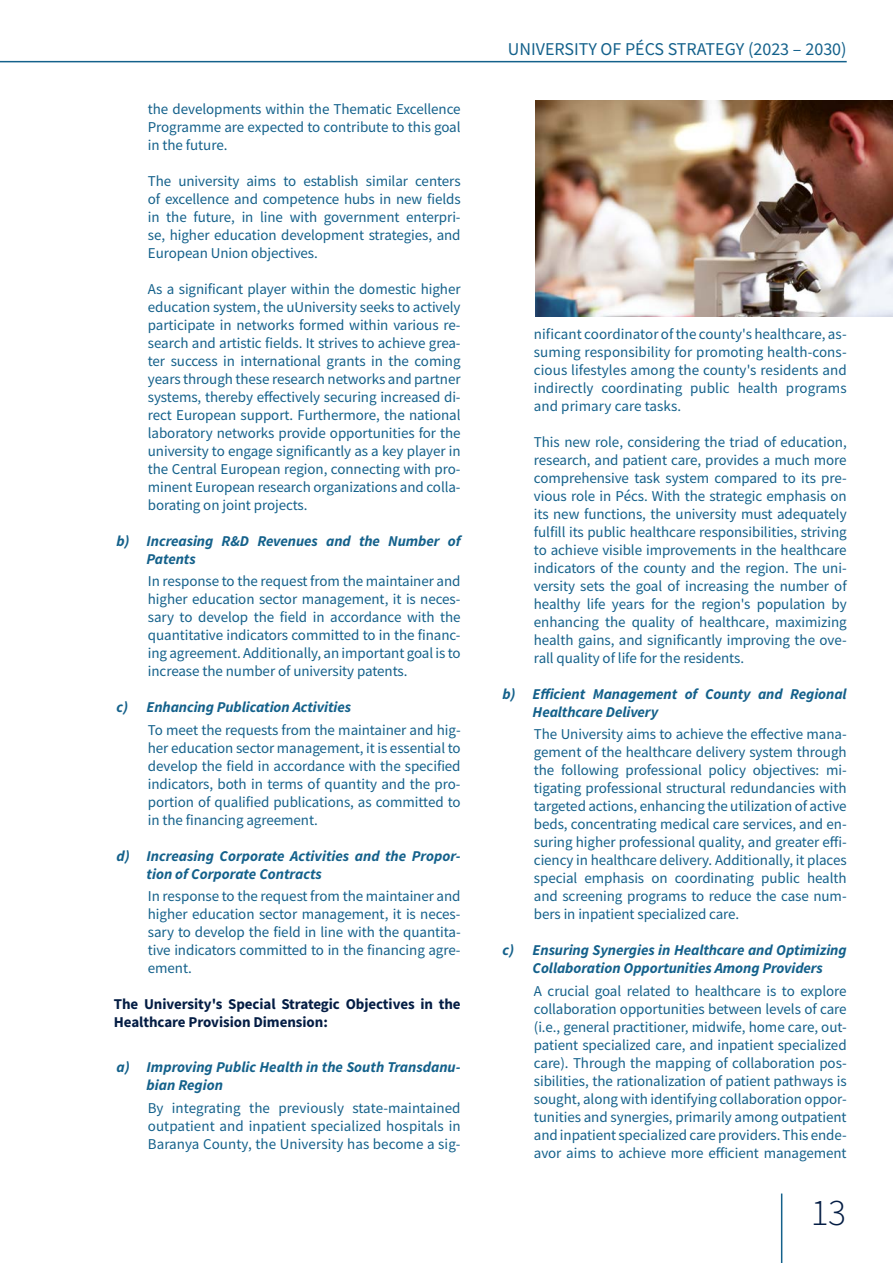
<style>
.page{position:relative;width:893px;height:1263px;background:#fff}
.page>*{position:absolute;margin:0;border:0;box-sizing:border-box;transform-origin:0 0}
.t1{font:300 37.5px "Source Sans Pro";color:#041d44}
.t2{font:18px "Source Sans Pro";color:#14618b}
.t3{font:15px/18px "Source Sans Pro";letter-spacing:-.005em;color:#14618b;text-align:justify}
.t4{font:italic 700 15px/18px "Source Sans Pro";letter-spacing:-.005em;color:#14618b}
.t5{font:700 15px/18px "Source Sans Pro";letter-spacing:-.005em;color:#041d44}
</style>
<div class="page">
<hr style="left:0;top:61px;width:847px;height:1px;background:#14618b">
<img style="left:536px;top:100px;width:357px;height:216px">
<hr style="left:781px;top:1193px;width:1px;height:70px;background:#14618b">
<p class="t3" style="left:148px;top:100px;width:314px">the developments within the Thematic Excellence Programme are expected to contribute to this goal in the future.</p>
<p class="t3" style="left:148px;top:172px;width:314px">The university aims to establish similar centers of excellence and competence hubs in new fields in the future, in line with government enterpri&shy;se, higher education development strategies, and European Union objectives.</p>
<p class="t3" style="left:148px;top:280px;width:314px">As a significant player within the domestic higher education system, the uUniversity seeks to actively participate in networks formed within various re&shy;search and artistic fields. It strives to achieve grea&shy;ter success in international grants in the coming years through these research networks and partner systems, thereby effectively securing increased di&shy;rect European support. Furthermore, the national laboratory networks provide opportunities for the university to engage significantly as a key player in the Central European region, connecting with pro&shy;minent European research organizations and colla&shy;borating on joint projects.</p>
<p class="t4" style="left:147px;top:531px;width:316px;text-indent:-30px">b) Increasing R&amp;D Revenues and the Number of<br>Patents</p>
<p class="t3" style="left:148px;top:572px;width:314px">In response to the request from the maintainer and higher education sector management, it is neces&shy;sary to develop the field in accordance with the quantitative indicators committed to in the financ&shy;ing agreement. Additionally, an important goal is to increase the number of university patents.</p>
<p class="t4" style="left:117px;top:698px;width:236px">c) Enhancing Publication Activities</p>
<p class="t3" style="left:148px;top:721px;width:314px">To meet the requests from the maintainer and hig&shy;her education sector management, it is essential to develop the field in accordance with the specified indicators, both in terms of quantity and the pro&shy;portion of qualified publications, as committed to in the financing agreement.</p>
<p class="t4" style="left:147px;top:846px;width:316px;text-indent:-30px">d) Increasing Corporate Activities and the Propor&shy;tion of Corporate Contracts</p>
<p class="t3" style="left:148px;top:887px;width:314px">In response to the request from the maintainer and higher education sector management, it is neces&shy;sary to develop the field in line with the quantita&shy;tive indicators committed to in the financing agre&shy;ement.</p>
<p class="t5" style="left:114px;top:995px;width:348px">The University's Special Strategic Objectives in the<br>Healthcare Provision Dimension:</p>
<p class="t4" style="left:147px;top:1058px;width:316px;text-indent:-30px">a) Improving Public Health in the South Transdanu&shy;bian Region</p>
<p class="t3" style="left:148px;top:1099px;width:314px">By integrating the previously state-maintained outpatient and inpatient specialized hospitals in Baranya County, the University has become a sig-</p>
<p class="t2" style="left:508px;top:38px;width:340px">UNIVERSITY OF PÉCS STRATEGY (2023 – 2030)</p>
<p class="t3" style="left:534px;top:325px;width:314px">nificant coordinator of the county's healthcare, as&shy;suming responsibility for promoting health-cons&shy;cious lifestyles among the county's residents and indirectly coordinating public health programs and primary care tasks.</p>
<p class="t3" style="left:534px;top:433px;width:314px">This new role, considering the triad of education, research, and patient care, provides a much more comprehensive task system compared to its pre&shy;vious role in Pécs. With the strategic emphasis on its new functions, the university must adequately fulfill its public healthcare responsibilities, striving to achieve visible improvements in the healthcare indicators of the county and the region. The uni&shy;versity sets the goal of increasing the number of healthy life years for the region's population by enhancing the quality of healthcare, maximizing health gains, and significantly improving the ove&shy;rall quality of life for the residents.</p>
<p class="t4" style="left:533px;top:684px;width:316px;text-indent:-30px">b) Efficient Management of County and Regional<br>Healthcare Delivery</p>
<p class="t3" style="left:534px;top:725px;width:314px">The University aims to achieve the effective mana&shy;gement of the healthcare delivery system through the following professional policy objectives: mi&shy;tigating professional structural redundancies with targeted actions, enhancing the utilization of active beds, concentrating medical care services, and en&shy;suring higher professional quality, and greater effi&shy;ciency in healthcare delivery. Additionally, it places special emphasis on coordinating public health and screening programs to reduce the case num&shy;bers in inpatient specialized care.</p>
<p class="t4" style="left:503px;top:941px;width:346px;text-align:center">c) Ensuring Synergies in Healthcare and Optimizing<br>Collaboration Opportunities Among Providers</p>
<p class="t3" style="left:534px;top:982px;width:314px">A crucial goal related to healthcare is to explore collaboration opportunities between levels of care (i.e., general practitioner, midwife, home care, out&shy;patient specialized care, and inpatient specialized care). Through the mapping of collaboration pos&shy;sibilities, the rationalization of patient pathways is sought, along with identifying collaboration oppor&shy;tunities and synergies, primarily among outpatient and inpatient specialized care providers. This ende&shy;avor aims to achieve more efficient management</p>
<h1 class="t1" style="left:811px;top:1190px;width:37px">13</h1>
</div>
